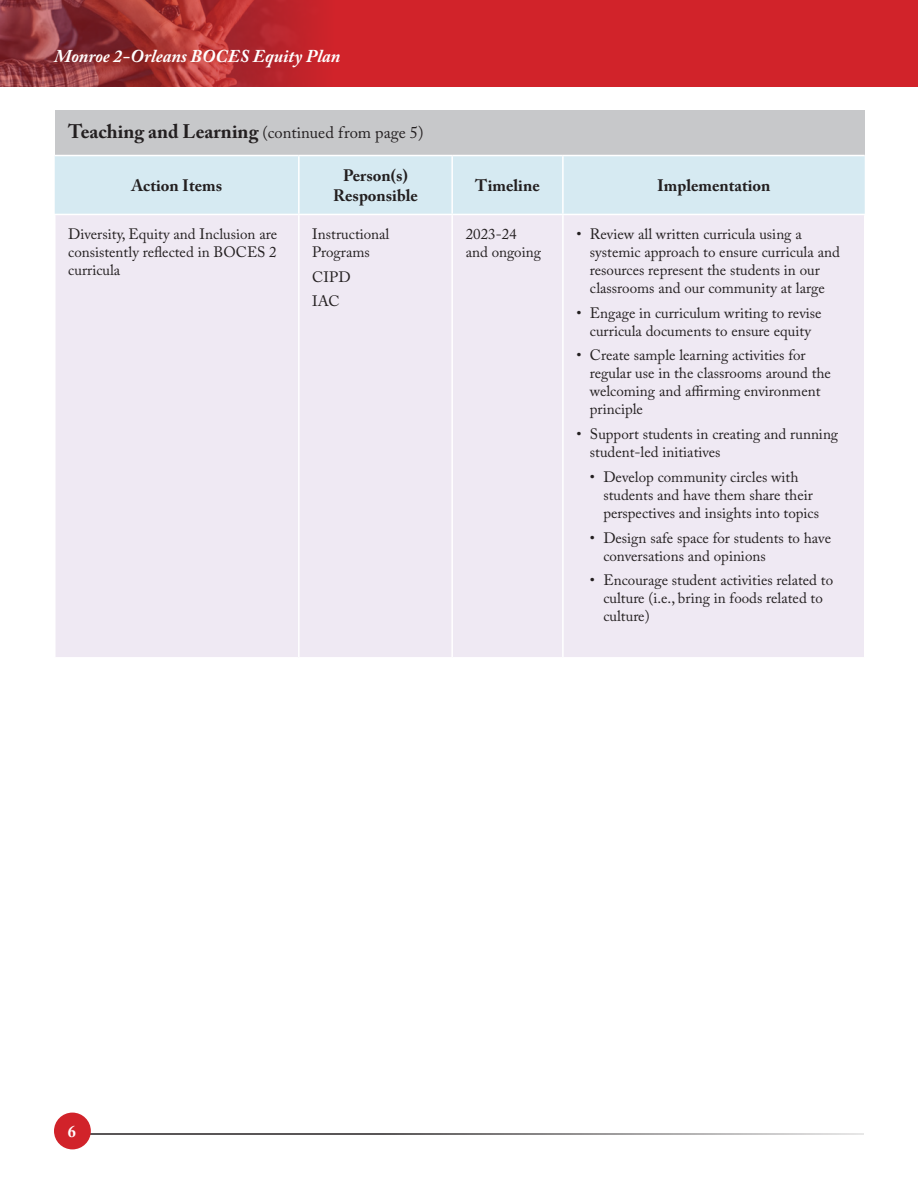
<style>
.page{position:relative;width:918px;height:1188px;background:#fff}
.page>*{position:absolute;margin:0;border:0;box-sizing:border-box;transform-origin:0 0}
.t1{font:italic 700 18px "Adobe Caslon Pro";color:#fff}
.titles{font:700 16.5px/19.8px "Adobe Caslon Pro";color:#231f20;text-align:center}
.subhead_13{font:16.5px "Adobe Caslon Pro";color:#231f20}
.t2{font:700 16.5px "Adobe Caslon Pro";color:#fff}
.body_2{font:15px/18px "Adobe Caslon Pro";color:#231f20}
.s1{font-weight:700;font-size:19.5px}
</style>
<div class="page">
<hr style="left:56px;top:1133px;width:808px;height:2px;background:#231f20">
<div style="left:0;top:0;width:918px;height:86px;background:#d1232a"></div>
<div style="left:54px;top:1113px;width:37px;height:36px;background:#d1232a;border-radius:50%"></div>
<img style="left:0;top:0;width:316px;height:86px">
<div style="left:55px;top:110px;width:810px;height:46px;background:#c7c8ca"></div>
<div style="left:55px;top:156px;width:810px;height:58px;background:#d6eaf2"></div>
<div style="left:56px;top:215px;width:808px;height:442px;background:#efe9f3"></div>
<hr style="left:55px;top:155px;width:244px;height:1px;background:#fff">
<hr style="left:299px;top:155px;width:153px;height:1px;background:#fff">
<hr style="left:298px;top:156px;width:2px;height:58px;background:#fff">
<hr style="left:452px;top:155px;width:111px;height:1px;background:#fff">
<hr style="left:451px;top:156px;width:2px;height:58px;background:#fff">
<hr style="left:563px;top:155px;width:302px;height:1px;background:#fff">
<hr style="left:562px;top:156px;width:2px;height:58px;background:#fff">
<hr style="left:298px;top:215px;width:2px;height:442px;background:#fff">
<hr style="left:451px;top:215px;width:2px;height:442px;background:#fff">
<hr style="left:562px;top:215px;width:2px;height:442px;background:#fff">
<p class="t1" style="left:54px;top:45px;width:288px">Monroe 2-Orleans BOCES Equity Plan</p>
<p class="subhead_13" style="left:68px;top:123px;width:357px"><span class="s1">Teaching and Learning</span> (continued from page 5)</p>
<p class="titles" style="left:131px;top:175px;width:92px">Action Items</p>
<p class="titles" style="left:333px;top:166px;width:86px">Person(s)<br>Responsible</p>
<p class="titles" style="left:475px;top:175px;width:66px">Timeline</p>
<p class="titles" style="left:657px;top:175px;width:115px">Implementation</p>
<p class="body_2" style="left:68px;top:225px;width:210px;text-align:justify">Diversity, Equity and Inclusion are consistently reflected in BOCES 2 curricula</p>
<p class="body_2" style="left:312px;top:225px;width:79px">Instructional<br>Programs</p>
<p class="body_2" style="left:466px;top:225px;width:77px">2023-24 and ongoing</p>
<p class="body_2" style="left:590px;top:225px;width:252px;text-indent:-14px">• Review all written curricula using a systemic approach to ensure curricula and resources represent the students in our classrooms and our community at large</p>
<p class="body_2" style="left:576px;top:304px;width:247px;text-align:center">• Engage in curriculum writing to revise curricula documents to ensure equity</p>
<p class="body_2" style="left:590px;top:346px;width:243px;text-indent:-14px">• Create sample learning activities for regular use in the classrooms around the welcoming and affirming environment principle</p>
<p class="body_2" style="left:590px;top:425px;width:250px;text-indent:-14px">• Support students in creating and running student-led initiatives</p>
<p class="body_2" style="left:603px;top:468px;width:217px;text-indent:-14px">• Develop community circles with students and have them share their perspectives and insights into topics</p>
<p class="body_2" style="left:603px;top:529px;width:229px;text-indent:-14px">• Design safe space for students to have conversations and opinions</p>
<p class="body_2" style="left:603px;top:571px;width:231px;text-indent:-14px">• Encourage student activities related to culture (i.e., bring in foods related to culture)</p>
<p class="body_2" style="left:312px;top:268px;width:40px">CIPD</p>
<p class="body_2" style="left:312px;top:292px;width:29px">IAC</p>
<p class="t2" style="left:68px;top:1122px;width:10px">6</p>
</div>
